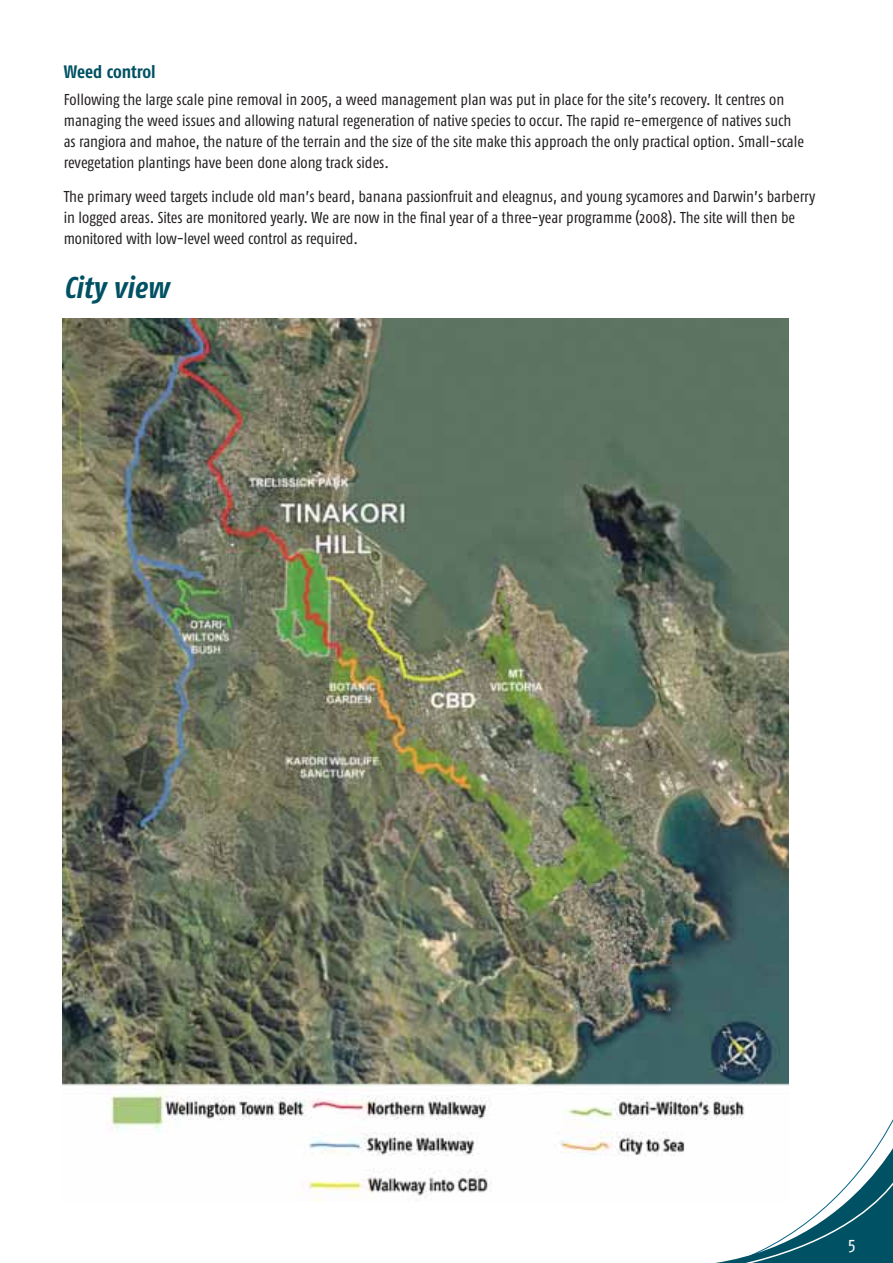
<style>
.page{position:relative;width:893px;height:1263px;background:#fff}
.page>*{position:absolute;margin:0;border:0;box-sizing:border-box;transform-origin:0 0}
.t1{font:italic 700 30px "Fago Co";letter-spacing:-.005em;color:#005163}
.t2{font:700 18px "Fago Co";letter-spacing:-.005em;color:#005163}
.t3{font:18px "Fago Co";color:#fff}
.t4{font:15.75px/21px "Fago Co";color:#231f20}
</style>
<div class="page">
<svg style="left:722px;top:1125px;width:171px;height:137px"></svg>
<div style="left:626px;top:1118px;width:175px;height:59px;background:#fff"></div>
<img style="left:62px;top:319px;width:726px;height:883px">
<p class="t2" style="left:64px;top:65px;width:94px">Weed control</p>
<p class="t4" style="left:64px;top:91px;width:742px">Following the large scale pine removal in 2005, a weed management plan was put in place for the site’s recovery. It centres on managing the weed issues and allowing natural regeneration of native species to occur. The rapid re-emergence of natives such as rangiora and mahoe, the nature of the terrain and the size of the site make this approach the only practical option. Small-scale revegetation plantings have been done along track sides.</p>
<p class="t4" style="left:64px;top:188px;width:753px">The primary weed targets include old man’s beard, banana passionfruit and eleagnus, and young sycamores and Darwin’s barberry in logged areas. Sites are monitored yearly. We are now in the final year of a three-year programme (2008). The site will then be monitored with low-level weed control as required.</p>
<h1 class="t1" style="left:64px;top:277px;width:107px">City view</h1>
<p class="t3" style="left:848px;top:1237px;width:9px">5</p>
</div>
